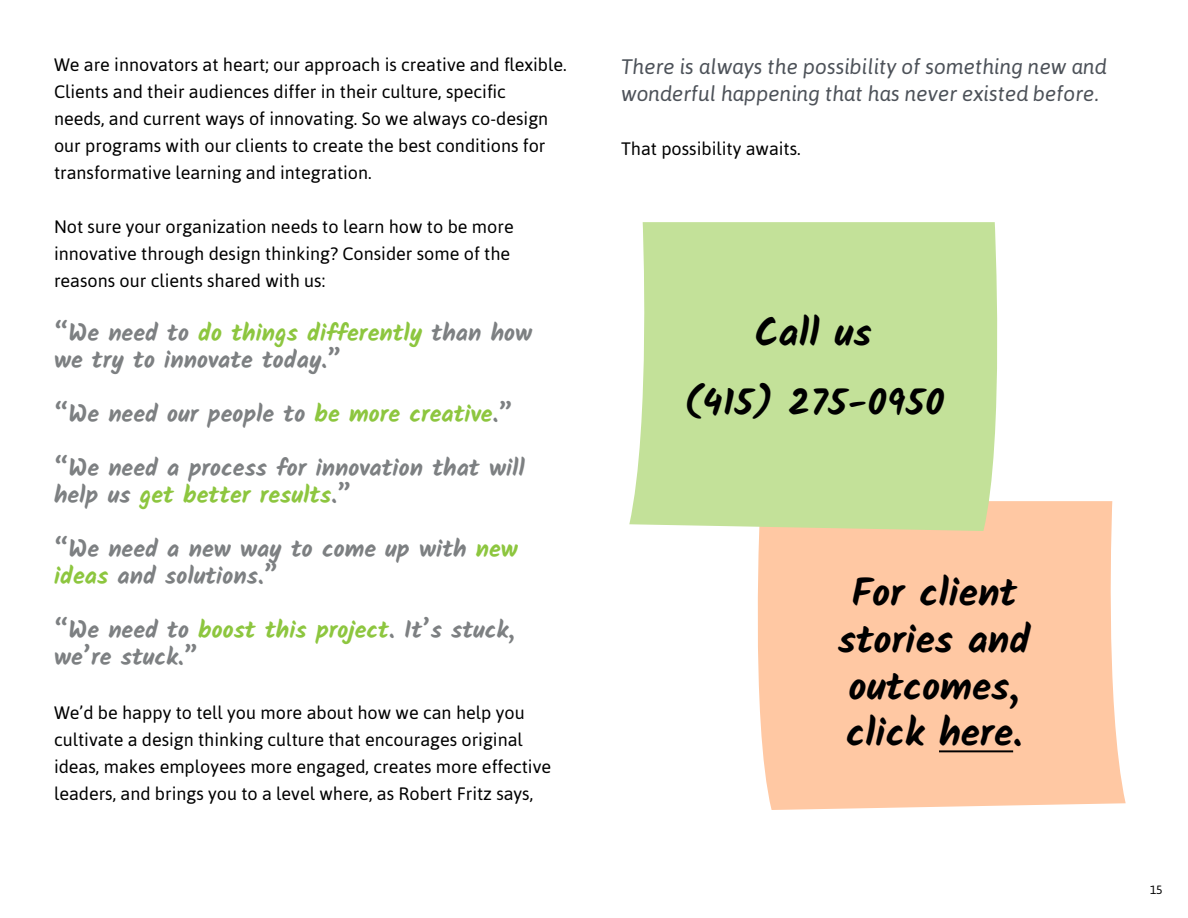
<style>
.page{position:relative;width:1188px;height:918px;background:#fff}
.page>*{position:absolute;margin:0;border:0;box-sizing:border-box;transform-origin:0 0}
.t1{font:700 39px/46.8px "Kalam";color:#000;text-align:center}
.t2{font:700 36px "Kalam";letter-spacing:.025em;color:#000}
.t3{font:700 24px/27px "Kalam";color:#7d8082}
.t4{font:italic 21px/27px "Asap";color:#4d5259}
.t5{font:18px/27px "Asap";color:#000}
.t6{font:12px "Asap";color:#000}
.s1{color:#8dc63f}
</style>
<div class="page">
<div style="left:757px;top:501px;width:369px;height:309px;background:#ffc8a3"></div>
<svg style="left:629px;top:222px;width:376px;height:309px;background:#c7e29f"></svg>
<hr style="left:939px;top:750px;width:74px;height:2px;background:#000">
<p class="t5" style="left:54px;top:51px;width:514px">We are innovators at heart; our approach is creative and flexible.<br>Clients and their audiences differ in their culture, specific<br>needs, and current ways of innovating. So we always co-design our programs with our clients to create the best conditions for transformative learning and integration.</p>
<p class="t5" style="left:54px;top:213px;width:461px">Not sure your organization needs to learn how to be more innovative through design thinking? Consider some of the reasons our clients shared with us:</p>
<h3 class="t3" style="left:54px;top:319px;width:480px">“We need to <span class="s1">do things differently</span> than how we try to innovate today.”</h3>
<h3 class="t3" style="left:54px;top:400px;width:460px">“We need our people to <span class="s1">be more creative</span>.”</h3>
<h3 class="t3" style="left:54px;top:454px;width:473px">“We need a process for innovation that will help us <span class="s1">get better results</span>.”</h3>
<h3 class="t3" style="left:54px;top:535px;width:466px">“We need a new way to come up with <span class="s1">new ideas</span> and solutions.”</h3>
<h3 class="t3" style="left:54px;top:616px;width:462px">“We need to <span class="s1">boost this project</span>. It’s stuck, we’re stuck.”</h3>
<p class="t5" style="left:54px;top:699px;width:499px">We’d be happy to tell you more about how we can help you cultivate a design thinking culture that encourages original ideas, makes employees more engaged, creates more effective leaders, and brings you to a level where, as Robert Fritz says,</p>
<p class="t4" style="left:621px;top:53px;width:487px">There is always the possibility of something new and wonderful happening that has never existed before.</p>
<p class="t5" style="left:621px;top:135px;width:181px">That possibility awaits.</p>
<h1 class="t1" style="left:755px;top:309px;width:118px">Call us</h1>
<h2 class="t2" style="left:685px;top:381px;width:261px">(415) 275-0950</h2>
<h1 class="t1" style="left:838px;top:569px;width:194px">For client stories and outcomes, click here.</h1>
<p class="t6" style="left:1150px;top:883px;width:14px">15</p>
</div>
